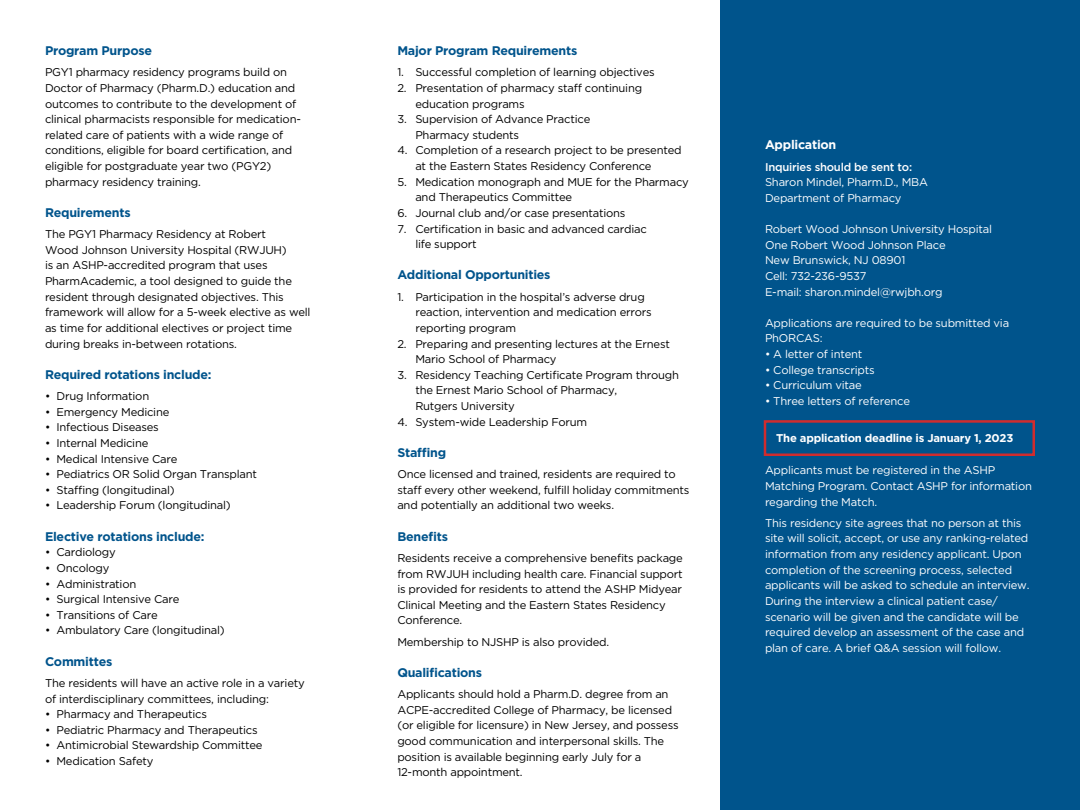
<style>
.page{position:relative;width:1080px;height:810px;background:#fff}
.page>*{position:absolute;margin:0;border:0;box-sizing:border-box;transform-origin:0 0}
.t1{font:700 12.5px "Gotham";letter-spacing:-.02em;color:#00548c}
.t2{font:700 12.5px "Gotham";letter-spacing:-.02em;color:#fff}
.t3{font:11.25px/15.6px "Gotham";letter-spacing:-.02em;color:#000}
.t4{font:11.25px/15.6px "Gotham";letter-spacing:-.02em;color:#fff}
.t5{font:700 11.25px "Gotham";letter-spacing:-.02em;color:#fff}
.t6{font:500 11.25px "Gotham";letter-spacing:-.02em;color:#fff}
</style>
<div class="page">
<div style="left:720px;top:0;width:360px;height:810px;background:#00548c"></div>
<div style="left:764px;top:420px;width:271px;height:36px;border:2px solid #d02c2e"></div>
<p class="t1" style="left:45px;top:42px;width:109px">Program Purpose</p>
<p class="t3" style="left:45px;top:64px;width:257px">PGY1 pharmacy residency programs build on Doctor of Pharmacy (Pharm.D.) education and outcomes to contribute to the development of clinical pharmacists responsible for medication&shy;related care of patients with a wide range of conditions, eligible for board certification, and eligible for postgraduate year two (PGY2) pharmacy residency training.</p>
<p class="t1" style="left:45px;top:204px;width:87px">Requirements</p>
<p class="t3" style="left:45px;top:226px;width:267px">The PGY1 Pharmacy Residency at Robert<br>Wood Johnson University Hospital (RWJUH)<br>is an ASHP-accredited program that uses PharmAcademic, a tool designed to guide the resident through designated objectives. This framework will allow for a 5-week elective as well as time for additional electives or project time during breaks in-between rotations.</p>
<p class="t1" style="left:45px;top:366px;width:168px">Required rotations include:</p>
<p class="t3" style="left:45px;top:388px;width:106px">• Drug Information</p>
<p class="t3" style="left:45px;top:404px;width:126px">• Emergency Medicine</p>
<p class="t3" style="left:45px;top:419px;width:115px">• Infectious Diseases</p>
<p class="t3" style="left:45px;top:435px;width:105px">• Internal Medicine</p>
<p class="t3" style="left:45px;top:450px;width:134px">• Medical Intensive Care</p>
<p class="t3" style="left:45px;top:466px;width:214px">• Pediatrics OR Solid Organ Transplant</p>
<p class="t3" style="left:45px;top:482px;width:131px">• Staffing (longitudinal)</p>
<p class="t3" style="left:45px;top:497px;width:187px">• Leadership Forum (longitudinal)</p>
<p class="t1" style="left:45px;top:528px;width:161px">Elective rotations include:</p>
<p class="t3" style="left:45px;top:544px;width:72px">• Cardiology</p>
<p class="t3" style="left:45px;top:560px;width:66px">• Oncology</p>
<p class="t3" style="left:45px;top:575px;width:93px">• Administration</p>
<p class="t3" style="left:45px;top:591px;width:136px">• Surgical Intensive Care</p>
<p class="t3" style="left:45px;top:607px;width:114px">• Transitions of Care</p>
<p class="t3" style="left:45px;top:622px;width:181px">• Ambulatory Care (longitudinal)</p>
<p class="t1" style="left:45px;top:653px;width:69px">Committes</p>
<p class="t3" style="left:45px;top:675px;width:261px">The residents will have an active role in a variety of interdisciplinary committees, including:</p>
<p class="t3" style="left:45px;top:706px;width:164px">• Pharmacy and Therapeutics</p>
<p class="t3" style="left:45px;top:722px;width:214px">• Pediatric Pharmacy and Therapeutics</p>
<p class="t3" style="left:45px;top:737px;width:219px">• Antimicrobial Stewardship Committee</p>
<p class="t3" style="left:45px;top:753px;width:110px">• Medication Safety</p>
<p class="t1" style="left:397px;top:42px;width:181px">Major Program Requirements</p>
<p class="t3" style="left:397px;top:64px;width:259px">1. Successful completion of learning objectives</p>
<p class="t3" style="left:415px;top:80px;width:228px;text-indent:-18px">2. Presentation of pharmacy staff continuing education programs</p>
<p class="t3" style="left:415px;top:111px;width:176px;text-indent:-18px">3. Supervision of Advance Practice<br>Pharmacy students</p>
<p class="t3" style="left:415px;top:142px;width:268px;text-indent:-18px">4. Completion of a research project to be presented at the Eastern States Residency Conference</p>
<p class="t3" style="left:415px;top:174px;width:275px;text-indent:-18px">5. Medication monograph and MUE for the Pharmacy and Therapeutics Committee</p>
<p class="t3" style="left:397px;top:205px;width:230px">6. Journal club and/or case presentations</p>
<p class="t3" style="left:415px;top:220px;width:233px;text-indent:-18px">7. Certification in basic and advanced cardiac life support</p>
<p class="t1" style="left:397px;top:267px;width:155px">Additional Opportunities</p>
<p class="t3" style="left:415px;top:289px;width:238px;text-indent:-18px">1. Participation in the hospital’s adverse drug reaction, intervention and medication errors reporting program</p>
<p class="t3" style="left:415px;top:335px;width:256px;text-indent:-18px">2. Preparing and presenting lectures at the Ernest<br>Mario School of Pharmacy</p>
<p class="t3" style="left:415px;top:367px;width:265px;text-indent:-18px">3. Residency Teaching Certificate Program through the Ernest Mario School of Pharmacy,<br>Rutgers University</p>
<p class="t3" style="left:397px;top:414px;width:192px">4. System-wide Leadership Forum</p>
<p class="t1" style="left:397px;top:444px;width:50px">Staffing</p>
<p class="t3" style="left:397px;top:466px;width:294px">Once licensed and trained, residents are required to staff every other weekend, fulfill holiday commitments and potentially an additional two weeks.</p>
<p class="t1" style="left:397px;top:528px;width:52px">Benefits</p>
<p class="t3" style="left:397px;top:550px;width:287px">Residents receive a comprehensive benefits package from RWJUH including health care. Financial support is provided for residents to attend the ASHP Midyear Clinical Meeting and the Eastern States Residency Conference.</p>
<p class="t3" style="left:397px;top:634px;width:213px">Membership to NJSHP is also provided.</p>
<p class="t1" style="left:397px;top:664px;width:86px">Qualifications</p>
<p class="t3" style="left:397px;top:686px;width:283px">Applicants should hold a Pharm.D. degree from an ACPE-accredited College of Pharmacy, be licensed (or eligible for licensure) in New Jersey, and possess good communication and interpersonal skills. The position is available beginning early July for a 12-month appointment.</p>
<p class="t2" style="left:765px;top:137px;width:73px">Application</p>
<p class="t6" style="left:765px;top:159px;width:149px">Inquiries should be sent to:</p>
<p class="t4" style="left:765px;top:174px;width:165px">Sharon Mindel, Pharm.D., MBA<br>Department of Pharmacy</p>
<p class="t4" style="left:765px;top:221px;width:229px">Robert Wood Johnson University Hospital<br>One Robert Wood Johnson Place<br>New Brunswick, NJ 08901<br>Cell: 732-236-9537<br>E-mail: sharon.mindel@rwjbh.org</p>
<p class="t4" style="left:765px;top:315px;width:246px">Applications are required to be submitted via<br>PhORCAS:</p>
<p class="t4" style="left:765px;top:346px;width:99px">• A letter of intent</p>
<p class="t4" style="left:765px;top:362px;width:111px">• College transcripts</p>
<p class="t4" style="left:765px;top:377px;width:98px">• Curriculum vitae</p>
<p class="t4" style="left:765px;top:393px;width:147px">• Three letters of reference</p>
<p class="t5" style="left:776px;top:430px;width:239px">The application deadline is January 1, 2023</p>
<p class="t4" style="left:765px;top:462px;width:269px">Applicants must be registered in the ASHP<br>Matching Program. Contact ASHP for information regarding the Match.</p>
<p class="t4" style="left:765px;top:515px;width:266px">This residency site agrees that no person at this site will solicit, accept, or use any ranking-related information from any residency applicant. Upon completion of the screening process, selected applicants will be asked to schedule an interview.<br>During the interview a clinical patient case/ scenario will be given and the candidate will be required develop an assessment of the case and plan of care. A brief Q&amp;A session will follow.</p>
</div>
